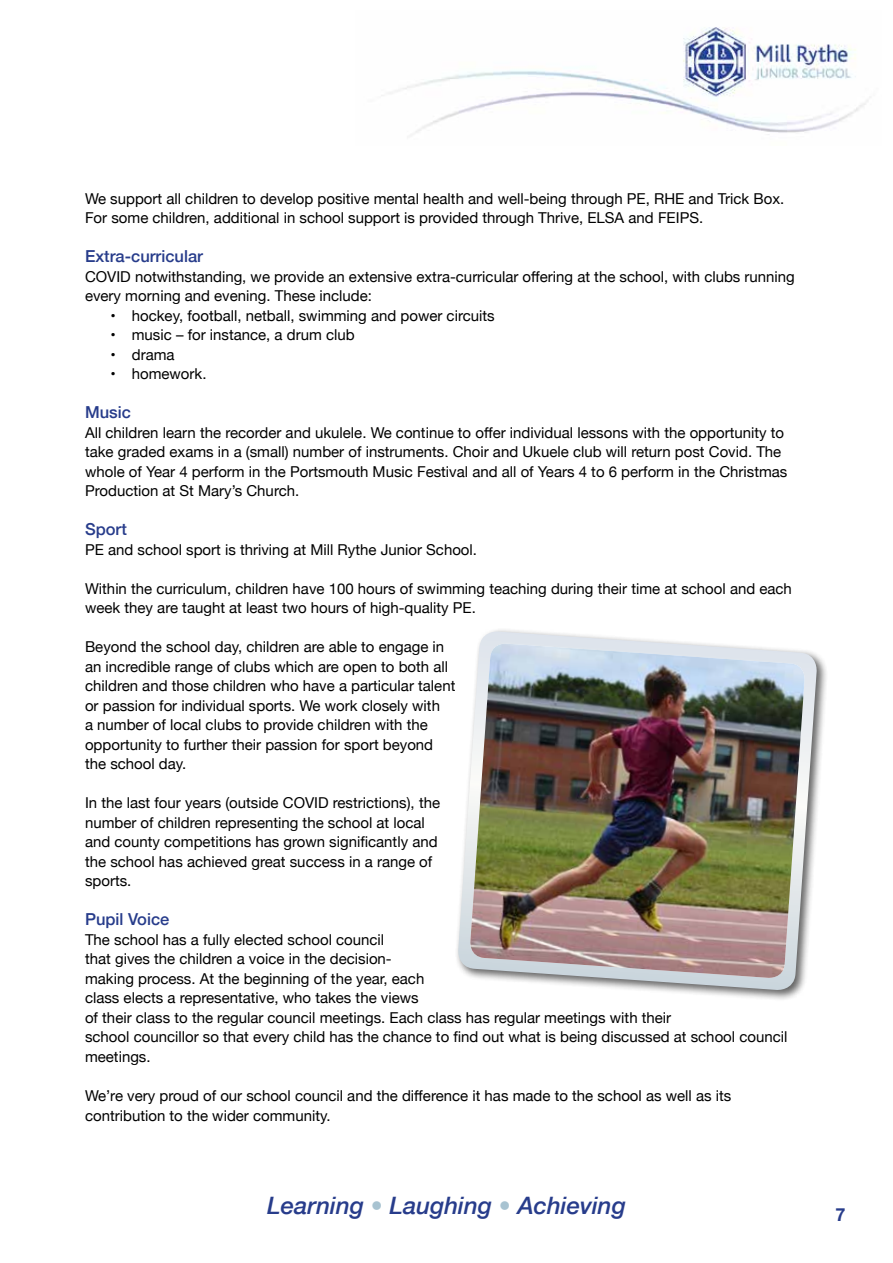
<style>
.page{position:relative;width:893px;height:1263px;background:#fff}
.page>*{position:absolute;margin:0;border:0;box-sizing:border-box;transform-origin:0 0}
.t1{font:italic 500 24px "Helvetica Neue";color:#273c8b}
.t2{font:700 18px "Helvetica Neue";color:#273c8b}
.t3{font:500 16.5px "Helvetica Neue";color:#273c8b}
.t4{font:15px/19.5px "Helvetica Neue";color:#000}
.s1{color:#a8c3d1}
</style>
<div class="page">
<img style="left:381px;top:27px;width:487px;height:108px">
<div style="left:454px;top:628px;width:374px;height:373px;background:#000;opacity:.61"></div>
<svg style="left:457px;top:631px;width:361px;height:360px"></svg>
<img style="left:469px;top:644px;width:337px;height:335px">
<p class="t4" style="left:85px;top:190px;width:701px">We support all children to develop positive mental health and well-being through PE, RHE and Trick Box.<br>For some children, additional in school support is provided through Thrive, ELSA and FEIPS.</p>
<p class="t3" style="left:85px;top:243px;width:119px">Extra-curricular</p>
<p class="t4" style="left:85px;top:268px;width:711px">COVID notwithstanding, we provide an extensive extra-curricular offering at the school, with clubs running every morning and evening. These include:</p>
<p class="t4" style="left:111px;top:307px;width:386px">• hockey, football, netball, swimming and power circuits</p>
<p class="t4" style="left:111px;top:326px;width:246px">• music – for instance, a drum club</p>
<p class="t4" style="left:111px;top:346px;width:66px">• drama</p>
<p class="t4" style="left:111px;top:365px;width:97px">• homework.</p>
<p class="t3" style="left:85px;top:399px;width:47px">Music</p>
<p class="t4" style="left:85px;top:424px;width:704px">All children learn the recorder and ukulele. We continue to offer individual lessons with the opportunity to take graded exams in a (small) number of instruments. Choir and Ukuele club will return post Covid. The whole of Year 4 perform in the Portsmouth Music Festival and all of Years 4 to 6 perform in the Christmas Production at St Mary’s Church.</p>
<p class="t3" style="left:85px;top:516px;width:43px">Sport</p>
<p class="t4" style="left:85px;top:541px;width:394px">PE and school sport is thriving at Mill Rythe Junior School.</p>
<p class="t4" style="left:85px;top:580px;width:708px">Within the curriculum, children have 100 hours of swimming teaching during their time at school and each week they are taught at least two hours of high-quality PE.</p>
<p class="t4" style="left:85px;top:638px;width:372px">Beyond the school day, children are able to engage in an incredible range of clubs which are open to both all children and those children who have a particular talent or passion for individual sports. We work closely with<br>a number of local clubs to provide children with the opportunity to further their passion for sport beyond the school day.</p>
<p class="t4" style="left:85px;top:794px;width:357px">In the last four years (outside COVID restrictions), the number of children representing the school at local and county competitions has grown significantly and the school has achieved great success in a range of sports.</p>
<p class="t3" style="left:85px;top:906px;width:86px">Pupil Voice</p>
<p class="t4" style="left:85px;top:931px;width:704px">The school has a fully elected school council<br>that gives the children a voice in the decision-<br>making process. At the beginning of the year, each<br>class elects a representative, who takes the views<br>of their class to the regular council meetings. Each class has regular meetings with their<br>school councillor so that every child has the chance to find out what is being discussed at school council meetings.</p>
<p class="t4" style="left:85px;top:1087px;width:648px">We’re very proud of our school council and the difference it has made to the school as well as its contribution to the wider community.</p>
<h1 class="t1" style="left:267px;top:1185px;width:360px">Learning <span class="s1">•</span> Laughing <span class="s1">•</span> Achieving</h1>
<p class="t2" style="left:836px;top:1200px;width:12px">7</p>
</div>
